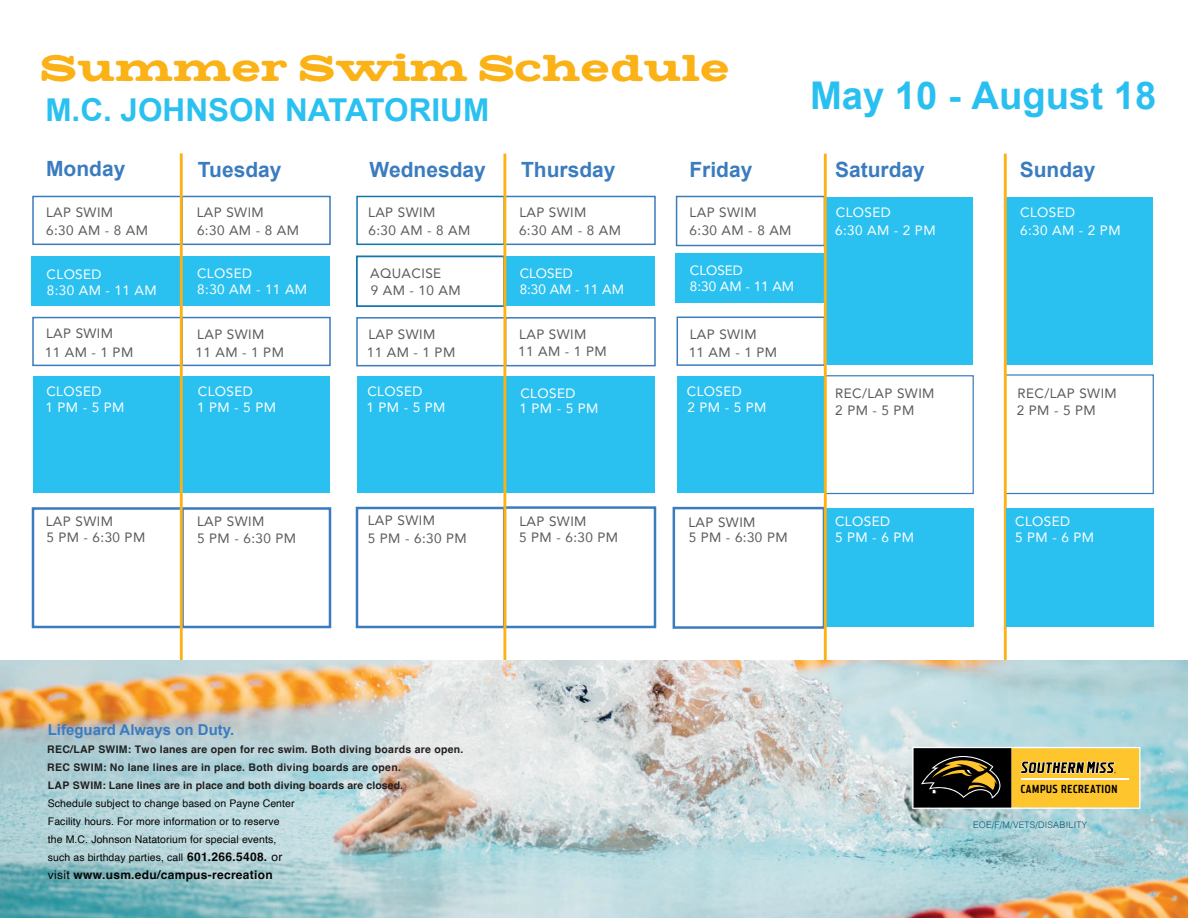
<style>
.page{position:relative;width:1188px;height:918px;background:#fff}
.page>*{position:absolute;margin:0;border:0;box-sizing:border-box;transform-origin:0 0}
.t1{font:700 38.25px "Arial";color:#29c0f1}
.t2{font:36px "Matchbook Texture";color:#fbb217}
.t3{font:700 31.5px "Arial";color:#2ac1f1}
.t4{font:700 21px "Arial";color:#3b7cbf}
.t5{font:700 15px "Arial";color:#3b7cbf}
.t6{font:13.5px/18px "Avenir";letter-spacing:.03em;color:#5a5a5d}
.t7{font:13.5px/16.2px "Avenir";letter-spacing:.03em;color:#fff}
.t8{font:13.5px/15.9px "Avenir";color:#fff}
.t9{font:700 12px "Helvetica";letter-spacing:.025em;color:#040504}
.t10{font:700 12px "Helvetica";letter-spacing:.01em;color:#fff}
.t11{font:700 11.1px "Stainless Comp";letter-spacing:.055em;color:#000}
.t12{font:700 10.5px/17.9px "Helvetica";letter-spacing:.025em;color:#231f20}
.t13{font:10.5px/18px "Helvetica";letter-spacing:.01em;color:#040504}
.t14{font:300 9px "Helvetica";letter-spacing:.025em;color:#055771}
.s1{font-family:"Avenir";font-weight:400;font-size:13.5px}
.s2{font-weight:700;font-size:12px}
.s3{font-size:12px}
.s4{font-weight:400}
</style>
<div class="page">
<div style="left:505px;top:256px;width:150px;height:49px;background:#2ac1f1"></div>
<div style="left:1005px;top:197px;width:148px;height:167px;background:#2ac1f1"></div>
<div style="left:1005px;top:374px;width:149px;height:120px;border:1px solid #3b7cbf"></div>
<img style="left:0;top:660px;width:1188px;height:258px">
<div style="left:825px;top:197px;width:148px;height:167px;background:#2ac1f1"></div>
<div style="left:677px;top:317px;width:148px;height:49px;border:2px solid #3b7cbf"></div>
<div style="left:676px;top:196px;width:149px;height:50px;border:2px solid #3b7cbf"></div>
<div style="left:504px;top:506px;width:152px;height:122px;border:3px solid #3b7cbf"></div>
<div style="left:506px;top:376px;width:149px;height:117px;background:#2ac1f1"></div>
<div style="left:677px;top:376px;width:147px;height:118px;background:#2ac1f1"></div>
<div style="left:505px;top:317px;width:151px;height:49px;border:2px solid #3b7cbf"></div>
<div style="left:357px;top:376px;width:148px;height:117px;background:#2ac1f1"></div>
<div style="left:356px;top:317px;width:150px;height:49px;border:2px solid #3b7cbf"></div>
<div style="left:504px;top:196px;width:152px;height:49px;border:2px solid #3b7cbf"></div>
<div style="left:356px;top:196px;width:149px;height:49px;background:#fff;border:2px solid #1275ae"></div>
<div style="left:182px;top:256px;width:148px;height:50px;background:#2ac1f1"></div>
<div style="left:183px;top:376px;width:147px;height:118px;background:#2ac1f1"></div>
<div style="left:181px;top:317px;width:150px;height:49px;border:2px solid #3b7cbf"></div>
<div style="left:181px;top:196px;width:150px;height:49px;border:2px solid #3b7cbf"></div>
<div style="left:32px;top:317px;width:150px;height:49px;border:2px solid #3b7cbf"></div>
<div style="left:32px;top:196px;width:150px;height:49px;border:2px solid #3b7cbf"></div>
<div style="left:32px;top:507px;width:151px;height:121px;border:3px solid #3b7cbf"></div>
<div style="left:825px;top:375px;width:149px;height:119px;border:1px solid #3b7cbf"></div>
<hr style="left:1004px;top:154px;width:3px;height:506px;background:#fbb217">
<div style="left:33px;top:376px;width:147px;height:118px;background:#2ac1f1"></div>
<div style="left:826px;top:508px;width:147px;height:119px;background:#2ac1f1"></div>
<div style="left:181px;top:507px;width:150px;height:121px;border:3px solid #3b7cbf"></div>
<div style="left:356px;top:507px;width:149px;height:121px;border:2px solid #3b7cbf"></div>
<svg style="left:912px;top:747px;width:229px;height:62px"></svg>
<hr style="left:1021px;top:778px;width:107px;height:2px;background:#fff">
<div style="left:1006px;top:508px;width:147px;height:119px;background:#2ac1f1"></div>
<div style="left:673px;top:507px;width:152px;height:122px;border:3px solid #3b7cbf"></div>
<div style="left:676px;top:254px;width:149px;height:49px;background:#2ac1f1"></div>
<hr style="left:824px;top:154px;width:3px;height:506px;background:#fbb217">
<div style="left:356px;top:256px;width:149px;height:51px;background:#fff;border:2px solid #1275ae"></div>
<hr style="left:503px;top:154px;width:3px;height:506px;background:#fbb217">
<div style="left:31px;top:256px;width:149px;height:50px;background:#2ac1f1"></div>
<hr style="left:180px;top:153px;width:3px;height:507px;background:#fbb217">
<h2 class="t2" style="left:39px;top:45px;width:692px">Summer Swim Schedule</h2>
<h3 class="t3" style="left:45px;top:90px;width:445px">M.C. JOHNSON NATATORIUM</h3>
<h1 class="t1" style="left:810px;top:70px;width:348px">May 10 - August 18</h1>
<h3 class="t4" style="left:46px;top:155px;width:81px">Monday</h3>
<h3 class="t4" style="left:198px;top:156px;width:85px">Tuesday</h3>
<h3 class="t4" style="left:370px;top:156px;width:118px">Wednesday</h3>
<h3 class="t4" style="left:521px;top:155px;width:96px">Thursday</h3>
<h3 class="t4" style="left:689px;top:156px;width:65px">Friday</h3>
<h3 class="t4" style="left:835px;top:156px;width:91px">Saturday</h3>
<h3 class="t4" style="left:1020px;top:156px;width:77px">Sunday</h3>
<p class="t6" style="left:46px;top:203px;width:103px">LAP SWIM<br>6:30 AM - 8 AM</p>
<p class="t6" style="left:197px;top:203px;width:104px">LAP SWIM<br>6:30 AM - 8 AM</p>
<p class="t6" style="left:690px;top:203px;width:103px">LAP SWIM<br>6:30 AM - 8 AM</p>
<p class="t6" style="left:368px;top:203px;width:104px;line-height:17.4px">LAP SWIM<br>6:30 AM - 8 AM</p>
<p class="t6" style="left:519px;top:204px;width:103px;line-height:17.4px">LAP SWIM<br>6:30 AM - 8 AM</p>
<p class="t7" style="left:836px;top:204px;width:57px">CLOSED</p>
<p class="t7" style="left:1020px;top:204px;width:57px">CLOSED</p>
<p class="t7" style="left:835px;top:222px;width:102px">6:30 AM - 2 PM</p>
<p class="t7" style="left:1020px;top:222px;width:102px">6:30 AM - 2 PM</p>
<p class="t10" style="left:200px;top:263px;width:53px">LOSED<span class="s1">D</span></p>
<p class="t7" style="left:197px;top:281px;width:111px">8:30 AM - 11 AM</p>
<p class="t7" style="left:192px;top:265px;width:52px"><sup>C</sup>CLOSE</p>
<p class="t10" style="left:42px;top:263px;width:52px">CLOSED</p>
<p class="t7" style="left:690px;top:262px;width:55px">CLOSED</p>
<p class="t8" style="left:520px;top:265px;width:106px">CLOSED<br>8:30 AM - 11 AM</p>
<p class="t7" style="left:47px;top:265px;width:57px">CLOSED</p>
<p class="t6" style="left:370px;top:264px;width:73px">AQUACISE</p>
<p class="t7" style="left:47px;top:282px;width:111px">8:30 AM - 11 AM</p>
<p class="t6" style="left:371px;top:281px;width:91px">9 AM - 10 AM</p>
<p class="t7" style="left:690px;top:278px;width:106px">8:30 AM - 11 AM</p>
<p class="t6" style="left:45px;top:324px;width:90px;line-height:18.5px">LAP SWIM<br>11 AM - 1 PM</p>
<p class="t6" style="left:195px;top:325px;width:90px">LAP SWIM<br>11 AM - 1 PM</p>
<p class="t6" style="left:367px;top:325px;width:90px">LAP SWIM<br>11 AM - 1 PM</p>
<p class="t6" style="left:518px;top:325px;width:90px">LAP SWIM<br>11 AM - 1 PM</p>
<p class="t6" style="left:689px;top:325px;width:90px">LAP SWIM<br>11 AM - 1 PM</p>
<p class="t7" style="left:46px;top:383px;width:57px">CLOSED</p>
<p class="t7" style="left:687px;top:383px;width:57px">CLOSED</p>
<p class="t7" style="left:198px;top:383px;width:57px">CLOSED</p>
<p class="t7" style="left:367px;top:383px;width:57px">CLOSED</p>
<p class="t7" style="left:520px;top:384px;width:57px">CLOSED</p>
<p class="t7" style="left:46px;top:399px;width:80px">1 PM - 5 PM</p>
<p class="t7" style="left:197px;top:399px;width:80px">1 PM - 5 PM</p>
<p class="t7" style="left:367px;top:399px;width:80px">1 PM - 5 PM</p>
<p class="t7" style="left:688px;top:399px;width:80px">2 PM - 5 PM</p>
<p class="t7" style="left:520px;top:400px;width:80px">1 PM - 5 PM</p>
<p class="t6" style="left:835px;top:384px;width:101px">REC/LAP SWIM</p>
<p class="t6" style="left:1017px;top:384px;width:101px">REC/LAP SWIM</p>
<p class="t6" style="left:835px;top:401px;width:80px">2 PM - 5 PM</p>
<p class="t6" style="left:1017px;top:401px;width:80px">2 PM - 5 PM</p>
<p class="t6" style="left:46px;top:513px;width:101px;line-height:15.6px">LAP SWIM<br>5 PM - 6:30 PM</p>
<p class="t6" style="left:197px;top:513px;width:100px;line-height:16.5px">LAP SWIM<br>5 PM - 6:30 PM</p>
<p class="t6" style="left:368px;top:511px;width:100px">LAP SWIM<br>5 PM - 6:30 PM</p>
<p class="t6" style="left:519px;top:513px;width:100px;line-height:15.9px">LAP SWIM<br>5 PM - 6:30 PM</p>
<p class="t6" style="left:688px;top:514px;width:101px;line-height:15.8px">LAP SWIM<br>5 PM - 6:30 PM</p>
<p class="t7" style="left:835px;top:513px;width:80px">CLOSED<br>5 PM - 6 PM</p>
<p class="t7" style="left:1015px;top:513px;width:80px">CLOSED<br>5 PM - 6 PM</p>
<p class="t5" style="left:48px;top:720px;width:188px">Lifeguard Always on Duty.</p>
<p class="t12" style="left:47px;top:742px;width:418px">REC/LAP SWIM: Two lanes are open for rec swim. Both diving boards are open.<br>REC SWIM: No lane lines are in place. Both diving boards are open.</p>
<p class="t12" style="left:48px;top:777px;width:357px">LAP SWIM: Lane lines are in place and both diving boards are closed.</p>
<p class="t13" style="left:48px;top:795px;width:248px">Schedule subject to change based on Payne Center Facility hours. For more information or to reserve the M.C. Johnson Natatorium for special events, such as birthday parties, call <span class="s2">601.266.5408.</span> <span class="s3">or</span></p>
<p class="t9" style="left:48px;top:867px;width:226px"><span class="s4">visit</span> www.usm.edu/campus-recreation</p>
<p class="t11" style="left:1021px;top:782px;width:98px">CAMPUS RECREATION</p>
<p class="t14" style="left:973px;top:817px;width:115px">EOE/F/M/VETS/DISABILITY</p>
</div>
